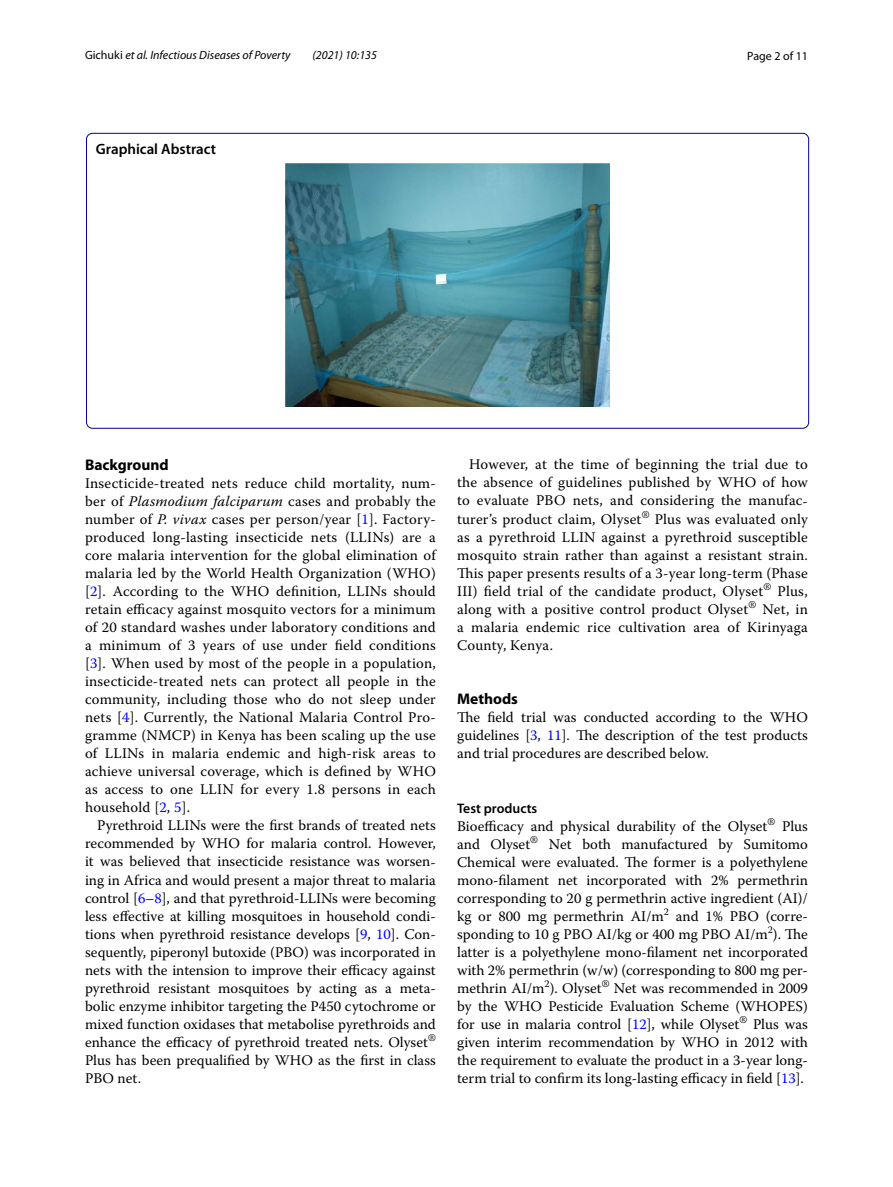
<style>
.page{position:relative;width:893px;height:1187px;background:#fff}
.page>*{position:absolute;margin:0;border:0;box-sizing:border-box;transform-origin:0 0}
.t1{font:700 15.45px "Myriad Pro";color:#000}
.t2{font:600 15px "Myriad Pro";color:#000}
.t3{font:14.7px/18px "Warnock Pro";letter-spacing:.005em;color:#000;text-align:justify}
.t4{font:600 13.8px "Myriad Pro";color:#000}
.t5{font:italic 12px "Myriad Pro";color:#000}
.t6{font:12px "Myriad Pro";color:#000}
.s1{font-style:normal}
.s2{font-style:italic}
.s3{color:#00f}
</style>
<div class="page">
<img style="left:286px;top:164px;width:323px;height:242px">
<p class="t5" style="left:85px;top:48px;width:207px"><span class="s1">Gichuki</span> et al. Infectious Diseases of Poverty</p>
<p class="t5" style="left:312px;top:48px;width:66px">(2021) 10:135</p>
<p class="t6" style="left:747px;top:48px;width:62px">Page 2 of 11</p>
<p class="t2" style="left:96px;top:139px;width:122px">Graphical Abstract</p>
<p class="t1" style="left:85px;top:455px;width:85px">Background</p>
<p class="t3" style="left:85px;top:474px;width:352px">Insecticide-treated nets reduce child mortality, num&shy;ber of <span class="s2">Plasmodium falciparum</span> cases and probably the number of <span class="s2">P. vivax</span> cases per person/year [<span class="s3">1</span>]. Factory&shy;produced long-lasting insecticide nets (LLINs) are a core malaria intervention for the global elimination of malaria led by the World Health Organization (WHO) [<span class="s3">2</span>]. According to the WHO definition, LLINs should retain efficacy against mosquito vectors for a minimum of 20 standard washes under laboratory conditions and a minimum of 3 years of use under field conditions [<span class="s3">3</span>]. When used by most of the people in a population, insecticide-treated nets can protect all people in the community, including those who do not sleep under nets [<span class="s3">4</span>]. Currently, the National Malaria Control Pro&shy;gramme (NMCP) in Kenya has been scaling up the use of LLINs in malaria endemic and high-risk areas to achieve universal coverage, which is defined by WHO as access to one LLIN for every 1.8 persons in each household [<span class="s3">2</span>, <span class="s3">5</span>].</p>
<p class="t3" style="left:85px;top:816px;width:352px;text-indent:12px">Pyrethroid LLINs were the first brands of treated nets recommended by WHO for malaria control. However, it was believed that insecticide resistance was worsen&shy;ing in Africa and would present a major threat to malaria control [<span class="s3">6</span>–<span class="s3">8</span>], and that pyrethroid-LLINs were becoming less effective at killing mosquitoes in household condi&shy;tions when pyrethroid resistance develops [<span class="s3">9</span>, <span class="s3">10</span>]. Con&shy;sequently, piperonyl butoxide (PBO) was incorporated in nets with the intension to improve their efficacy against pyrethroid resistant mosquitoes by acting as a meta&shy;bolic enzyme inhibitor targeting the P450 cytochrome or mixed function oxidases that metabolise pyrethroids and enhance the efficacy of pyrethroid treated nets. Olyset<sup>® </sup>Plus has been prequalified by WHO as the first in class PBO net.</p>
<p class="t3" style="left:457px;top:455px;width:352px;text-indent:12px">However, at the time of beginning the trial due to the absence of guidelines published by WHO of how to evaluate PBO nets, and considering the manufac&shy;turer’s product claim, Olyset<sup>®</sup> Plus was evaluated only as a pyrethroid LLIN against a pyrethroid susceptible mosquito strain rather than against a resistant strain.<br>This paper presents results of a 3-year long-term (Phase III) field trial of the candidate product, Olyset<sup>®</sup> Plus, along with a positive control product Olyset<sup>®</sup> Net, in a malaria endemic rice cultivation area of Kirinyaga County, Kenya.</p>
<p class="t1" style="left:457px;top:689px;width:62px">Methods</p>
<p class="t3" style="left:457px;top:708px;width:352px">The field trial was conducted according to the WHO guidelines [<span class="s3">3</span>, <span class="s3">11</span>]. The description of the test products and trial procedures are described below.</p>
<p class="t4" style="left:457px;top:799px;width:82px">Test products</p>
<p class="t3" style="left:457px;top:817px;width:352px">Bioefficacy and physical durability of the Olyset<sup>®</sup> Plus and Olyset<sup>®</sup> Net both manufactured by Sumitomo Chemical were evaluated. The former is a polyethylene mono-filament net incorporated with 2% permethrin corresponding to 20 g permethrin active ingredient (AI)/ kg or 800 mg permethrin AI/m<sup>2</sup> and 1% PBO (corre&shy;sponding to 10 g PBO AI/kg or 400 mg PBO AI/m<sup>2</sup>). The latter is a polyethylene mono-filament net incorporated with 2% permethrin (w/w) (corresponding to 800 mg per&shy;methrin AI/m<sup>2</sup>). Olyset<sup>®</sup> Net was recommended in 2009 by the WHO Pesticide Evaluation Scheme (WHOPES) for use in malaria control [<span class="s3">12</span>], while Olyset<sup>®</sup> Plus was given interim recommendation by WHO in 2012 with the requirement to evaluate the product in a 3-year long&shy;term trial to confirm its long-lasting efficacy in field [<span class="s3">13</span>].</p>
</div>
